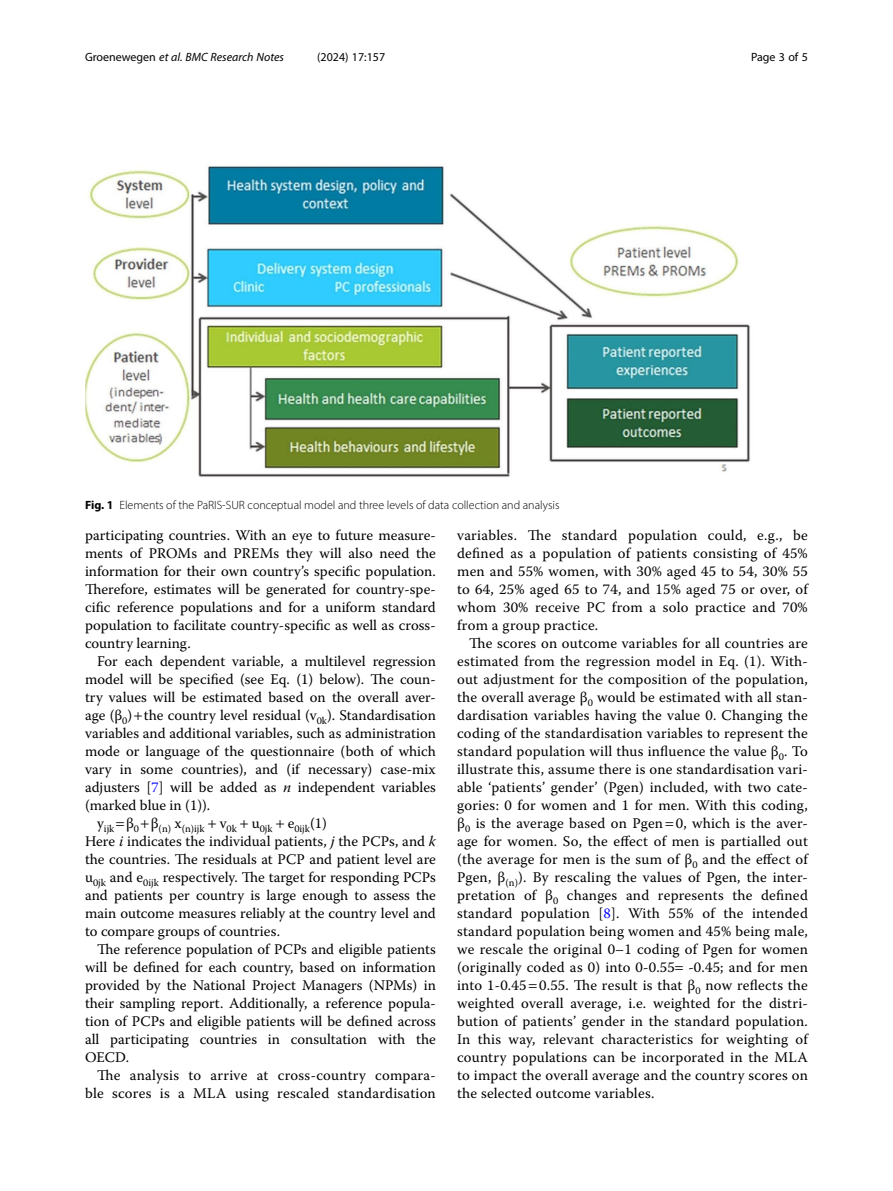
<style>
.page{position:relative;width:893px;height:1191px;background:#fff}
.page>*{position:absolute;margin:0;border:0;box-sizing:border-box;transform-origin:0 0}
.Body_Text_Indent{font:14.7px/18px "Warnock Pro";letter-spacing:.01em;color:#000;text-align:justify}
.Body_Text{font:14.7px/18px "Warnock Pro";color:#000;text-align:justify}
.Figure_Caption{font:300 12px "Myriad Pro";color:#000}
.t1{font:italic 12px "Myriad Pro";color:#000}
.t2{font:12px "Myriad Pro";color:#000}
.Body_Text_Indent-2{font:10.35px "Warnock Pro";color:#000}
.s1{font-style:normal}
.s2{font-weight:700}
.s3{color:#00f}
.s4{font-style:italic}
</style>
<div class="page">
<img style="left:85px;top:166px;width:666px;height:311px">
<p class="t1" style="left:85px;top:50px;width:200px"><span class="s1">Groenewegen</span> et al. BMC Research Notes</p>
<p class="t2" style="left:317px;top:50px;width:70px">(2024) 17:157</p>
<p class="t2" style="left:751px;top:50px;width:58px">Page 3 of 5</p>
<p class="Figure_Caption" style="left:85px;top:497px;width:476px"><span class="s2">Fig. 1</span> Elements of the PaRIS-SUR conceptual model and three levels of data collection and analysis</p>
<p class="Body_Text" style="left:85px;top:526px;width:352px">participating countries. With an eye to future measure&shy;ments of PROMs and PREMs they will also need the information for their own country’s specific population.<br>Therefore, estimates will be generated for country-spe&shy;cific reference populations and for a uniform standard population to facilitate country-specific as well as cross&shy;country learning.</p>
<p class="Body_Text_Indent" style="left:85px;top:652px;width:352px;text-indent:12px">For each dependent variable, a multilevel regression model will be specified (see Eq. (1) below). The coun&shy;try values will be estimated based on the overall aver&shy;age (β<sub>0</sub>) the country level residual (v<sub>0k</sub>). Standardisation variables and additional variables, such as administration mode or language of the questionnaire (both of which vary in some countries), and (if necessary) case-mix adjusters [<span class="s3">7</span>] will be added as <span class="s4">n</span> independent variables (marked blue in (1)).</p>
<p class="Body_Text_Indent-2" style="left:97px;top:822px;width:231px"><sup>y</sup>ijk <sup>β</sup>0 <sup>β</sup>(n) <sup>x</sup>(n)ijk <sup>v</sup>0k <sup>u</sup>0jk <sup>e</sup>0ijk<sup>(1)</sup></p>
<p class="Body_Text_Indent" style="left:85px;top:832px;width:352px">Here <span class="s4">i</span> indicates the individual patients, <span class="s4">j</span> the PCPs, and <span class="s4">k </span>the countries. The residuals at PCP and patient level are u<sub>0jk</sub> and e<sub>0ijk</sub> respectively. The target for responding PCPs and patients per country is large enough to assess the main outcome measures reliably at the country level and to compare groups of countries.</p>
<p class="Body_Text_Indent" style="left:85px;top:940px;width:352px;text-indent:12px">The reference population of PCPs and eligible patients will be defined for each country, based on information provided by the National Project Managers (NPMs) in their sampling report. Additionally, a reference popula&shy;tion of PCPs and eligible patients will be defined across all participating countries in consultation with the OECD.</p>
<p class="Body_Text_Indent" style="left:85px;top:1066px;width:352px;text-align:right">The analysis to arrive at cross-country compara&shy;ble scores is a MLA using rescaled standardisation</p>
<p class="Body_Text_Indent" style="left:457px;top:526px;width:352px">variables. The standard population could, e.g., be defined as a population of patients consisting of 45% men and 55% women, with 30% aged 45 to 54, 30% 55 to 64, 25% aged 65 to 74, and 15% aged 75 or over, of whom 30% receive PC from a solo practice and 70% from a group practice.</p>
<p class="Body_Text_Indent" style="left:457px;top:634px;width:352px;text-indent:12px">The scores on outcome variables for all countries are estimated from the regression model in Eq. (1). With&shy;out adjustment for the composition of the population, the overall average β<sub>0</sub> would be estimated with all stan&shy;dardisation variables having the value 0. Changing the coding of the standardisation variables to represent the standard population will thus influence the value β<sub>0</sub>. To illustrate this, assume there is one standardisation vari&shy;able ‘patients’ gender’ (Pgen) included, with two cate&shy;gories: 0 for women and 1 for men. With this coding, β<sub>0</sub> is the average based on Pgen 0, which is the aver&shy;age for women. So, the effect of men is partialled out (the average for men is the sum of β<sub>0</sub> and the effect of Pgen, β<sub>(n)</sub>). By rescaling the values of Pgen, the inter&shy;pretation of β<sub>0</sub> changes and represents the defined standard population [<span class="s3">8</span>]. With 55% of the intended standard population being women and 45% being male, we rescale the original 0–1 coding of Pgen for women (originally coded as 0) into 0-0.55 -0.45; and for men into 1-0.45 0.55. The result is that β<sub>0</sub> now reflects the weighted overall average, i.e. weighted for the distri&shy;bution of patients’ gender in the standard population.<br>In this way, relevant characteristics for weighting of country populations can be incorporated in the MLA to impact the overall average and the country scores on the selected outcome variables.</p>
</div>
